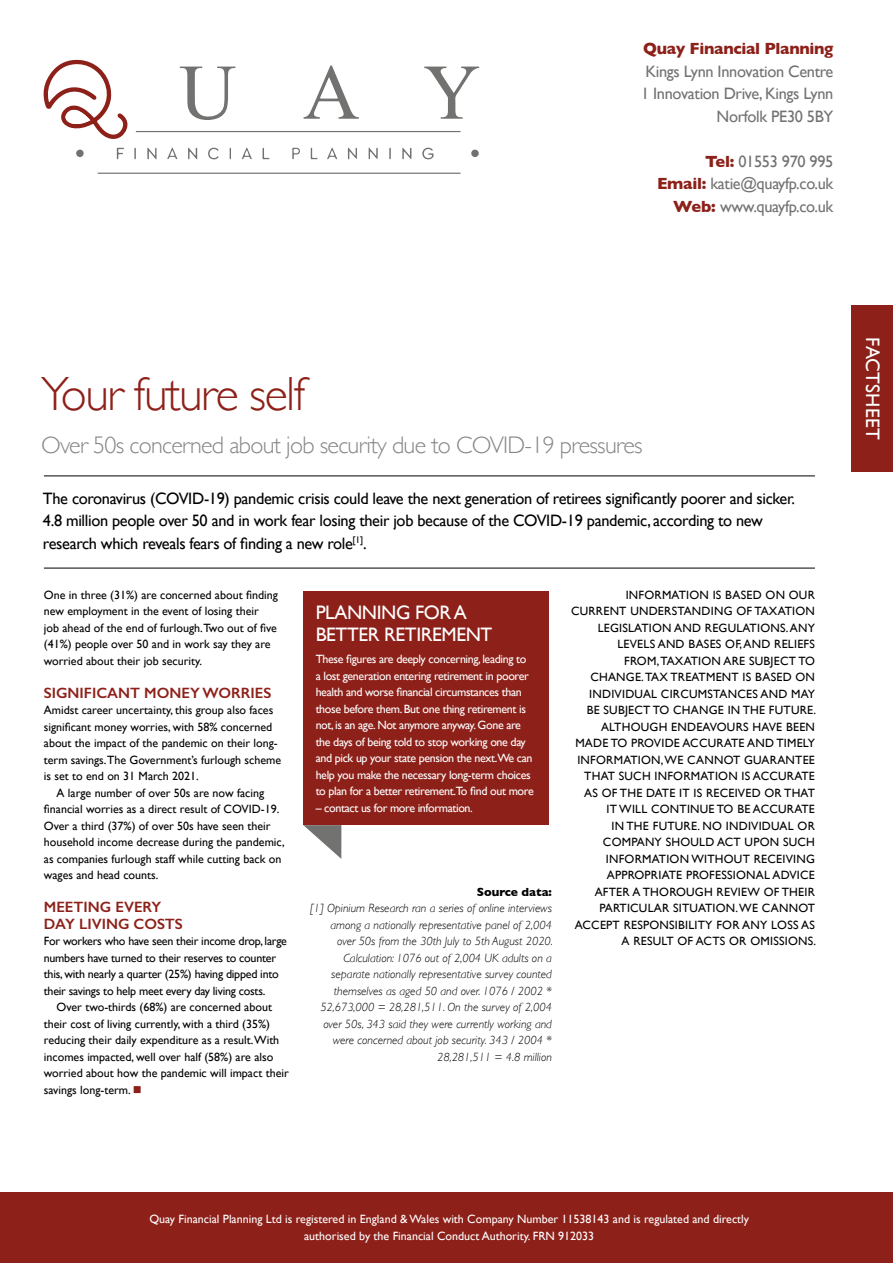
<style>
.page{position:relative;width:893px;height:1263px;background:#fff}
.page>*{position:absolute;margin:0;border:0;box-sizing:border-box;transform-origin:0 0}
.t1{font:300 48px "Gill Sans";letter-spacing:-.03em;color:#8d211a}
.t2{font:300 24px "Gill Sans";letter-spacing:-.03em;color:#878787}
.t3{font:19.5px/22.5px "Gill Sans";letter-spacing:-.02em;color:#fff}
.t4{font:19.5px "Gill Sans";letter-spacing:.01em;color:#fff}
.t5{font:16.5px/22.5px "Gill Sans";letter-spacing:-.02em;color:#000}
.t6{font:16.5px/22.5px "Gill Sans";letter-spacing:-.02em;color:#727271;text-align:right}
.t7{font:700 16.5px "Gill Sans";letter-spacing:-.02em;color:#8d211a}
.t8{font:600 15px/16.5px "Gill Sans";color:#8d211a}
.t9{font:12px/16.5px "Gill Sans";color:#000}
.t10{font:12px/16.5px "Gill Sans";letter-spacing:.02em;color:#000;text-align:right}
.t11{font:italic 300 12px/16.5px "Gill Sans";color:#000;text-align:right}
.t12{font:12px/16.5px "Gill Sans";letter-spacing:-.03em;color:#fff}
.t13{font:12px/16.5px "Gill Sans";letter-spacing:-.02em;color:#000}
.t14{font:12px/16.5px "Gill Sans";color:#fff;text-align:center}
.t15{font:700 12px "Gill Sans";color:#000}
.s1{font-weight:700;color:#8d211a}
.s2{color:#8d211a}
</style>
<div class="page">
<hr style="left:44px;top:568px;width:771px;height:1px;background:#000">
<hr style="left:44px;top:475px;width:771px;height:1px;background:#000">
<svg style="left:303px;top:825px;width:38px;height:34px"></svg>
<div style="left:303px;top:591px;width:245px;height:234px;background:#8d211a"></div>
<div style="left:851px;top:305px;width:42px;height:166px;background:#8d211a"></div>
<div style="left:0;top:1192px;width:893px;height:71px;background:#8d211a"></div>
<svg style="left:180px;top:66px;width:56px;height:54px"></svg>
<svg style="left:424px;top:67px;width:55px;height:52px"></svg>
<svg style="left:136px;top:131px;width:325px;height:1px"></svg>
<svg style="left:98px;top:173px;width:363px;height:1px"></svg>
<svg style="left:422px;top:147px;width:12px;height:13px"></svg>
<svg style="left:147px;top:148px;width:10px;height:11px"></svg>
<svg style="left:369px;top:148px;width:9px;height:11px"></svg>
<svg style="left:188px;top:148px;width:9px;height:11px"></svg>
<svg style="left:402px;top:148px;width:10px;height:11px"></svg>
<svg style="left:348px;top:148px;width:9px;height:11px"></svg>
<div style="left:76px;top:150px;width:8px;height:7px;background:#727271;border-radius:50%"></div>
<div style="left:471px;top:150px;width:8px;height:7px;background:#727271;border-radius:50%"></div>
<svg style="left:208px;top:147px;width:11px;height:13px"></svg>
<svg style="left:117px;top:148px;width:7px;height:11px"></svg>
<svg style="left:311px;top:148px;width:7px;height:11px"></svg>
<svg style="left:263px;top:148px;width:6px;height:11px"></svg>
<svg style="left:134px;top:148px;width:2px;height:11px"></svg>
<svg style="left:389px;top:148px;width:2px;height:11px"></svg>
<svg style="left:43px;top:59px;width:85px;height:80px"></svg>
<svg style="left:303px;top:65px;width:56px;height:54px"></svg>
<svg style="left:167px;top:148px;width:10px;height:11px"></svg>
<svg style="left:242px;top:148px;width:10px;height:12px"></svg>
<svg style="left:327px;top:148px;width:10px;height:12px"></svg>
<svg style="left:292px;top:148px;width:8px;height:11px"></svg>
<h3 class="t7" style="left:643px;top:39px;width:192px">Quay Financial Planning</h3>
<h3 class="t6" style="left:641px;top:60px;width:194px">Kings Lynn Innovation Centre<br>1 Innovation Drive, Kings Lynn<br>Norfolk PE30 5BY</h3>
<h3 class="t6" style="left:657px;top:150px;width:178px"><span class="s1">Tel:</span> 01553 970 995<br><span class="s1">Email:</span> katie@quayfp.co.uk<br><span class="s1">Web:</span> www.quayfp.co.uk</h3>
<h1 class="t1" style="left:41px;top:366px;width:266px">Your future self</h1>
<h2 class="t2" style="left:41px;top:431px;width:603px">Over 50s concerned about job security due to COVID-19 pressures</h2>
<p class="t5" style="left:43px;top:487px;width:754px">The coronavirus (COVID-19) pandemic crisis could leave the next generation of retirees significantly poorer and sicker.<br>4.8 million people over 50 and in work fear losing their job because of the COVID-19 pandemic, according to new research which reveals fears of finding a new role<sup>[1]</sup>.</p>
<p class="t9" style="left:44px;top:586px;width:235px">One in three (31%) are concerned about finding new employment in the event of losing their<br>job ahead of the end of furlough.Two out of five (41%) people over 50 and in work say they are worried about their job security.</p>
<p class="t8" style="left:44px;top:684px;width:229px">SIGNIFICANT MONEY WORRIES</p>
<p class="t9" style="left:44px;top:702px;width:239px">Amidst career uncertainty, this group also faces significant money worries, with 58% concerned about the impact of the pandemic on their long&shy;term savings.The Government’s furlough scheme is set to end on 31 March 2021.</p>
<p class="t9" style="left:44px;top:784px;width:242px;text-indent:13px">A large number of over 50s are now facing financial worries as a direct result of COVID-19.<br>Over a third (37%) of over 50s have seen their household income decrease during the pandemic, as companies furlough staff while cutting back on wages and head counts.</p>
<p class="t8" style="left:44px;top:899px;width:140px">MEETING EVERY<br>DAY LIVING COSTS</p>
<p class="t13" style="left:44px;top:933px;width:245px">For workers who have seen their income drop, large numbers have turned to their reserves to counter this, with nearly a quarter (25%) having dipped into their savings to help meet every day living costs.</p>
<p class="t9" style="left:44px;top:999px;width:246px;text-indent:13px">Over two-thirds (68%) are concerned about their cost of living currently, with a third (35%) reducing their daily expenditure as a result.With incomes impacted, well over half (58%) are also worried about how the pandemic will impact their savings long-term. <span class="s2">■</span></p>
<p class="t10" style="left:571px;top:586px;width:247px">INFORMATION IS BASED ON OUR<br>CURRENT UNDERSTANDING OF TAXATION<br>LEGISLATION AND REGULATIONS. ANY<br>LEVELS AND BASES OF, AND RELIEFS<br>FROM, TAXATION ARE SUBJECT TO<br>CHANGE. TAX TREATMENT IS BASED ON<br>INDIVIDUAL CIRCUMSTANCES AND MAY<br>BE SUBJECT TO CHANGE IN THE FUTURE.<br>ALTHOUGH ENDEAVOURS HAVE BEEN<br>MADE TO PROVIDE ACCURATE AND TIMELY<br>INFORMATION, WE CANNOT GUARANTEE<br>THAT SUCH INFORMATION IS ACCURATE<br>AS OF THE DATE IT IS RECEIVED OR THAT<br>IT WILL CONTINUE TO BE ACCURATE<br>IN THE FUTURE. NO INDIVIDUAL OR<br>COMPANY SHOULD ACT UPON SUCH<br>INFORMATION WITHOUT RECEIVING<br>APPROPRIATE PROFESSIONAL ADVICE<br>AFTER A THOROUGH REVIEW OF THEIR<br>PARTICULAR SITUATION. WE CANNOT<br>ACCEPT RESPONSIBILITY FOR ANY LOSS AS<br>A RESULT OF ACTS OR OMISSIONS.</p>
<h3 class="t3" style="left:316px;top:601px;width:178px">PLANNING FOR A<br>BETTER RETIREMENT</h3>
<p class="t12" style="left:316px;top:651px;width:220px">These figures are deeply concerning, leading to a lost generation entering retirement in poorer health and worse financial circumstances than those before them. But one thing retirement is not, is an age. Not anymore anyway. Gone are the days of being told to stop working one day and pick up your state pension the next.We can help you make the necessary long-term choices to plan for a better retirement.To find out more</p>
<p class="t12" style="left:316px;top:799px;width:159px">– contact us for more information.</p>
<p class="t15" style="left:477px;top:884px;width:77px">Source data:</p>
<p class="t11" style="left:310px;top:900px;width:244px">[1] Opinium Research ran a series of online interviews among a nationally representative panel of 2,004 over 50s from the 30th July to 5th August 2020.<br>Calculation: 1076 out of 2,004 UK adults on a separate nationally representative survey counted themselves as aged 50 and over. 1076 / 2002 * 52,673,000 = 28,281,511. On the survey of 2,004 over 50s, 343 said they were currently working and were concerned about job security. 343 / 2004 * 28,281,511 = 4.8 million</p>
<p class="t14" style="left:149px;top:1211px;width:601px">Quay Financial Planning Ltd is registered in England &amp; Wales with Company Number 11538143 and is regulated and directly authorised by the Financial Conduct Authority. FRN 912033</p>
<h3 class="t4" style="left:884px;top:337px;width:104px;rotate:90deg">FACTSHEET</h3>
</div>
